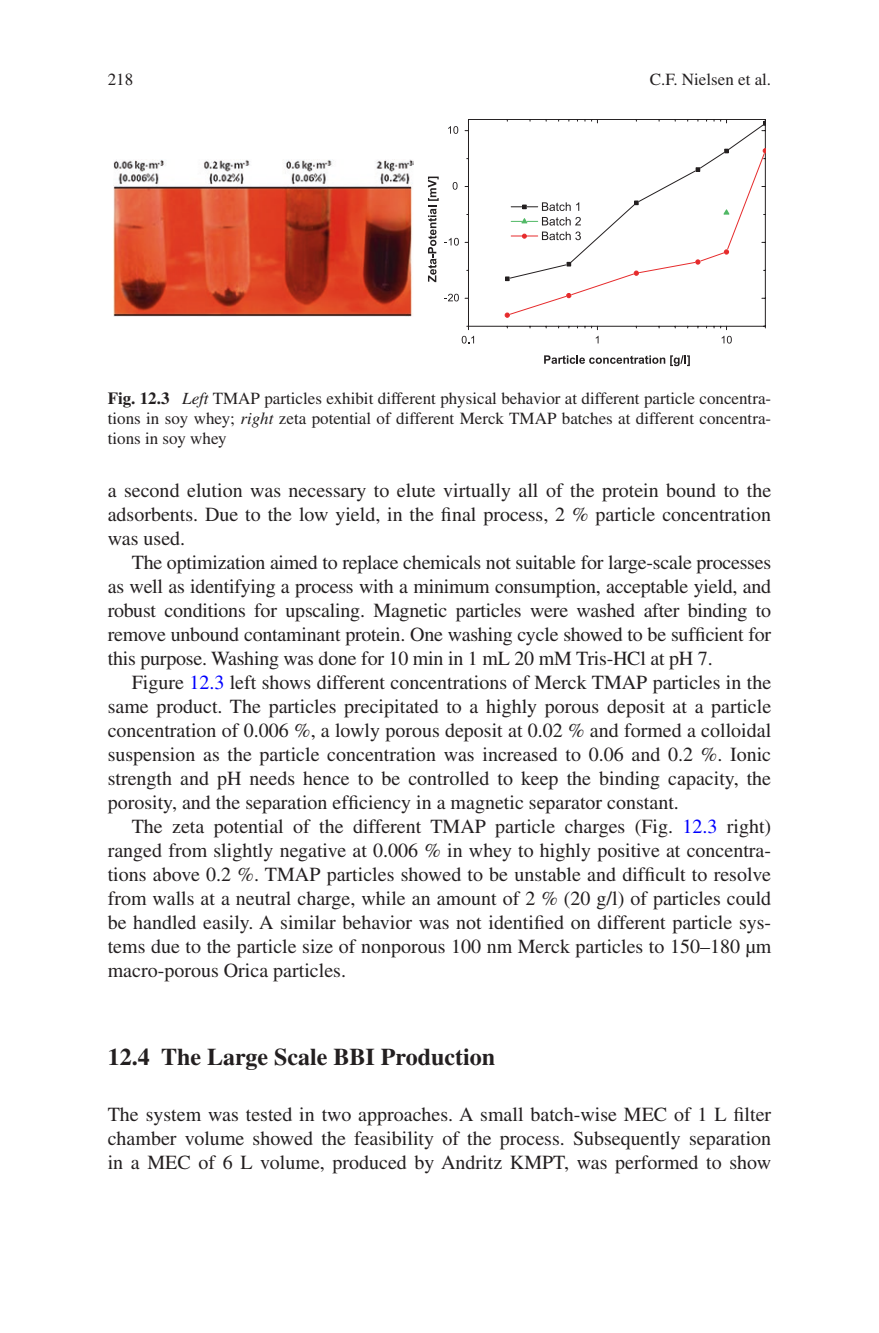
<style>
.page{position:relative;width:879px;height:1333px;background:#fff}
.page>*{position:absolute;margin:0;border:0;box-sizing:border-box;transform-origin:0 0}
.t1{font:700 24px "Times";color:#231f20}
.t2{font:20px/24px "Times";color:#231f20;text-align:justify}
.t3{font:17px/20px "Times";color:#231f20;text-align:justify}
.s1{font-weight:700}
.s2{font-style:italic}
.s3{color:#00f}
</style>
<div class="page">
<svg style="left:462px;top:336px;width:12px;height:7px"></svg>
<svg style="left:721px;top:336px;width:11px;height:7px"></svg>
<svg style="left:444px;top:294px;width:15px;height:7px"></svg>
<svg style="left:448px;top:126px;width:10px;height:8px"></svg>
<hr style="left:765px;top:119px;width:1px;height:207px;background:#231f20">
<hr style="left:468px;top:119px;width:297px;height:1px;background:#231f20">
<hr style="left:468px;top:119px;width:1px;height:207px;background:#231f20">
<hr style="left:468px;top:326px;width:297px;height:1px;background:#231f20">
<svg style="left:591px;top:326px;width:7px;height:4px"></svg>
<svg style="left:505px;top:120px;width:261px;height:197px"></svg>
<svg style="left:428px;top:176px;width:31px;height:106px"></svg>
<svg style="left:544px;top:355px;width:146px;height:11px"></svg>
<img style="left:113px;top:160px;width:300px;height:156px">
<p class="t3" style="left:108px;top:69px;width:27px">218</p>
<p class="t3" style="left:650px;top:69px;width:123px">C.F. Nielsen et al.</p>
<p class="t3" style="left:108px;top:388px;width:665px"><span class="s1">Fig. 12.3</span> <span class="s2">Left</span> TMAP particles exhibit different physical behavior at different particle concentra&shy;tions in soy whey; <span class="s2">right</span> zeta potential of different Merck TMAP batches at different concentra&shy;tions in soy whey</p>
<p class="t2" style="left:108px;top:478px;width:665px">a second elution was necessary to elute virtually all of the protein bound to the adsorbents. Due to the low yield, in the final process, 2 % particle concentration was used.</p>
<p class="t2" style="left:108px;top:550px;width:665px;text-indent:24px">The optimization aimed to replace chemicals not suitable for large-scale processes as well as identifying a process with a minimum consumption, acceptable yield, and robust conditions for upscaling. Magnetic particles were washed after binding to remove unbound contaminant protein. One washing cycle showed to be sufficient for this purpose. Washing was done for 10 min in 1 mL 20 mM Tris-HCl at pH 7.</p>
<p class="t2" style="left:108px;top:670px;width:665px;text-indent:24px">Figure <span class="s3">12.3</span> left shows different concentrations of Merck TMAP particles in the same product. The particles precipitated to a highly porous deposit at a particle concentration of 0.006 %, a lowly porous deposit at 0.02 % and formed a colloidal suspension as the particle concentration was increased to 0.06 and 0.2 %. Ionic strength and pH needs hence to be controlled to keep the binding capacity, the porosity, and the separation efficiency in a magnetic separator constant.</p>
<p class="t2" style="left:108px;top:814px;width:665px;text-indent:24px">The zeta potential of the different TMAP particle charges (Fig. <span class="s3">12.3</span> right) ranged from slightly negative at 0.006 % in whey to highly positive at concentra&shy;tions above 0.2 %. TMAP particles showed to be unstable and difficult to resolve from walls at a neutral charge, while an amount of 2 % (20 g/l) of particles could be handled easily. A similar behavior was not identified on different particle sys&shy;tems due to the particle size of nonporous 100 nm Merck particles to 150–180 µm macro-porous Orica particles.</p>
<p class="t1" style="left:108px;top:1042px;width:389px">12.4 The Large Scale BBI Production</p>
<p class="t2" style="left:108px;top:1102px;width:665px">The system was tested in two approaches. A small batch-wise MEC of 1 L filter chamber volume showed the feasibility of the process. Subsequently separation in a MEC of 6 L volume, produced by Andritz KMPT, was performed to show</p>
</div>
